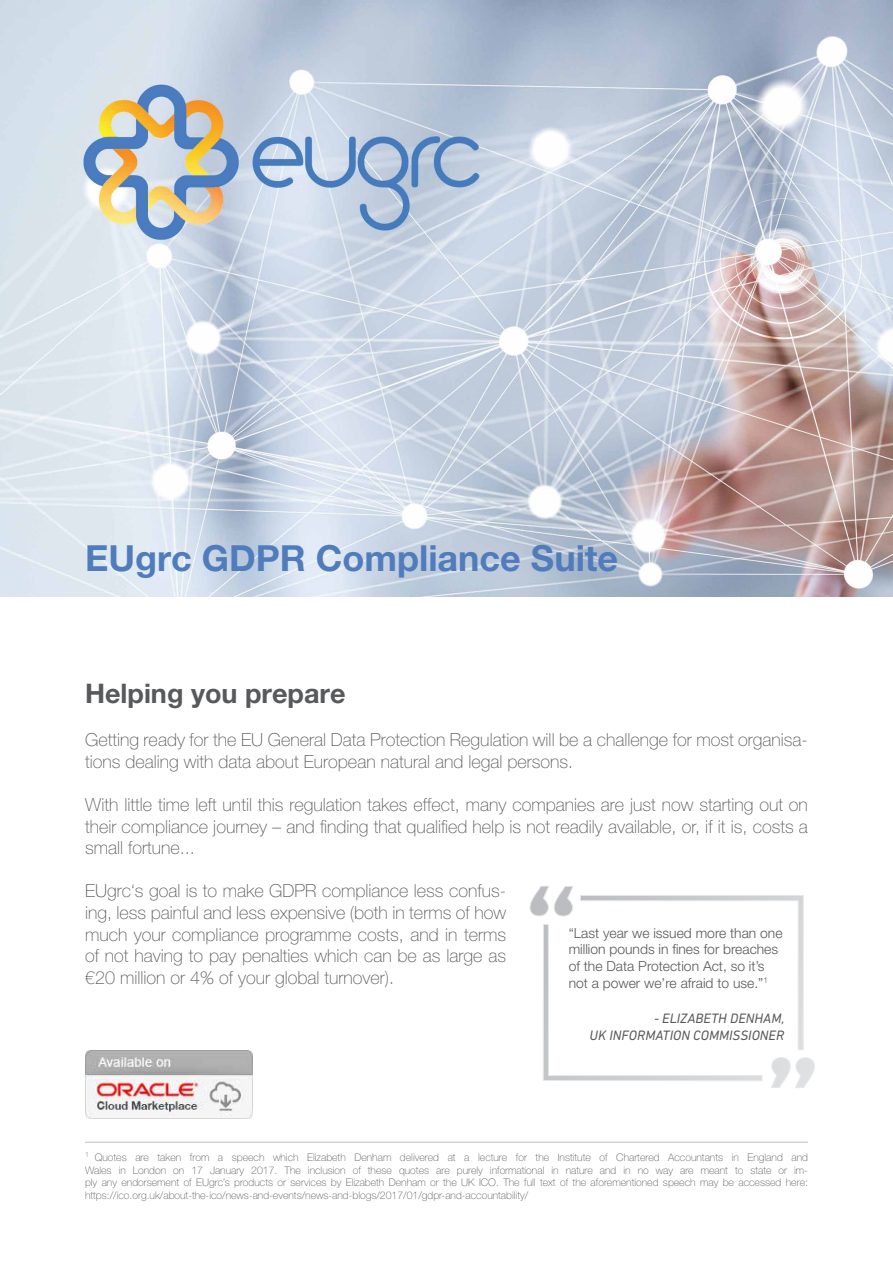
<style>
.page{position:relative;width:893px;height:1263px;background:#fff}
.page>*{position:absolute;margin:0;border:0;box-sizing:border-box;transform-origin:0 0}
.t1{font:700 36px "Helvetica Neue LT Pro";color:#507cbc}
.t2{font:700 27px "Helvetica Neue LT Pro";color:#58595b}
.t3{font:100 18px/21.6px "Helvetica Neue LT Pro";color:#58595b;text-align:justify}
.t4{font:300 13.8px/16.6px "Helvetica Neue LT Pro";color:#58595b}
.t5{font:italic 13.8px/16.6px "DIN Next LT Pro";color:#58595b;text-align:right}
.t6{font:100 10.5px/12.6px "Helvetica Neue LT Pro";color:#58595b;text-align:justify}
</style>
<div class="page">
<img style="left:0;top:0;width:893px;height:597px">
<svg style="left:529px;top:886px;width:286px;height:202px"></svg>
<hr style="left:85px;top:1142px;width:723px;height:1px;background:#bcbec0">
<img style="left:85px;top:1050px;width:168px;height:68px">
<h1 class="t1" style="left:85px;top:536px;width:535px">EUgrc GDPR Compliance Suite</h1>
<h2 class="t2" style="left:85px;top:677px;width:262px">Helping you prepare</h2>
<p class="t3" style="left:85px;top:729px;width:724px">Getting ready for the EU General Data Protection Regulation will be a challenge for most organisa&shy;tions dealing with data about European natural and legal persons.</p>
<p class="t3" style="left:85px;top:794px;width:724px">With little time left until this regulation takes effect, many companies are just now starting out on their compliance journey – and finding that qualified help is not readily available, or, if it is, costs a small fortune...</p>
<p class="t3" style="left:85px;top:880px;width:423px">EUgrc‘s goal is to make GDPR compliance less confus&shy;ing, less painful and less expensive (both in terms of how much your compliance programme costs, and in terms of not having to pay penalties which can be as large as €20 million or 4% of your global turnover).</p>
<p class="t4" style="left:569px;top:924px;width:215px">“Last year we issued more than one million pounds in fines for breaches of the Data Protection Act, so it’s not a power we’re afraid to use.”<sup>1</sup></p>
<p class="t5" style="left:589px;top:1010px;width:197px">- ELIZABETH DENHAM,<br>UK INFORMATION COMMISSIONER</p>
<p class="t6" style="left:85px;top:1151px;width:724px"><sup>1</sup> Quotes are taken from a speech which Elizabeth Denham delivered at a lecture for the Institute of Chartered Accountants in England and Wales in London on 17 January 2017. The inclusion of these quotes are purely informational in nature and in no way are meant to state or im&shy;ply any endorsement of EUgrc’s products or services by Elizabeth Denham or the UK ICO. The full text of the aforementioned speech may be accessed here: https://ico.org.uk/about-the-ico/news-and-events/news-and-blogs/2017/01/gdpr-and-accountability/</p>
</div>
